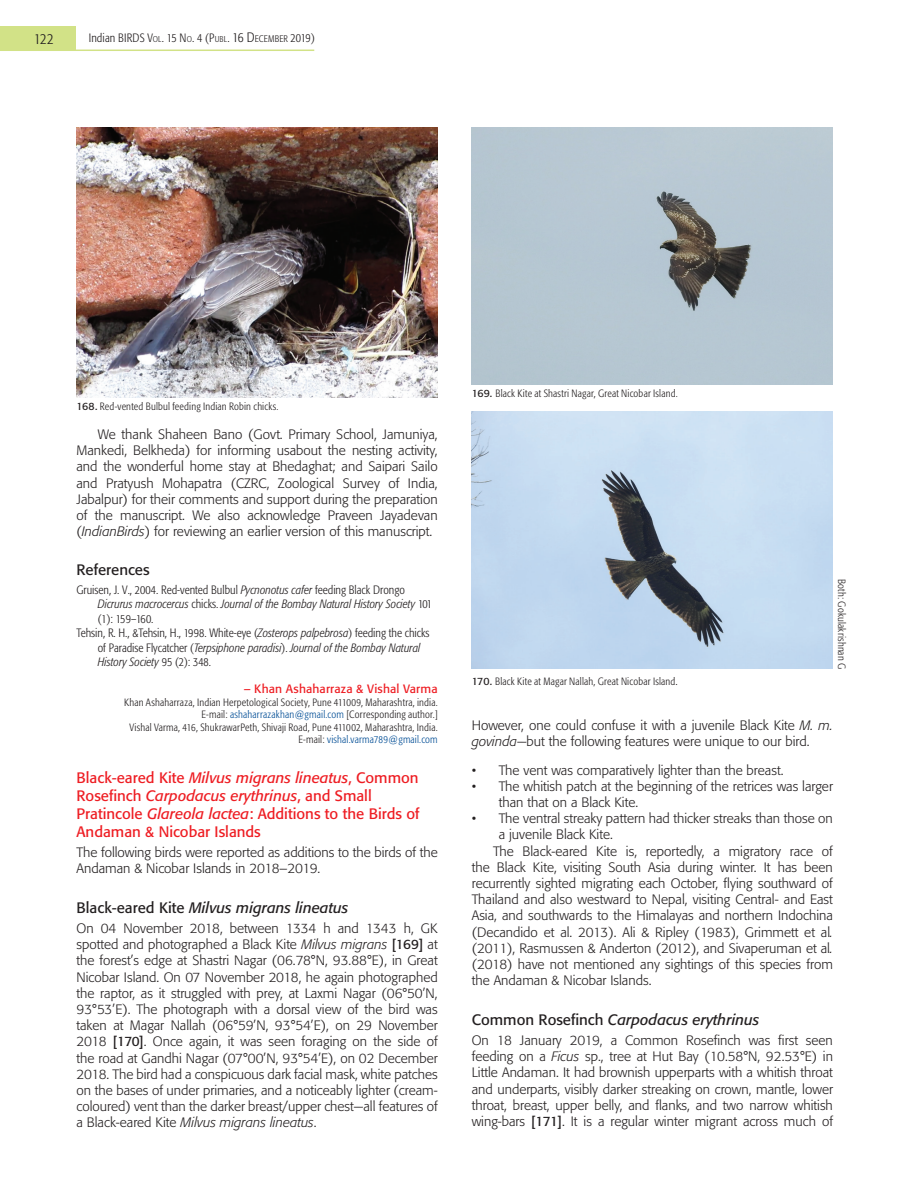
<style>
.page{position:relative;width:918px;height:1188px;background:#fff}
.page>*{position:absolute;margin:0;border:0;box-sizing:border-box;transform-origin:0 0}
.t1{font:15px/18px "Formata";color:#ee1d23}
.t2{font:italic 15px "Formata";color:#231f20}
.t3{font:15px "Formata";color:#231f20}
.t4{font:300 condensed 15px "Formata";color:#231f20}
.t5{font:300 13.5px/16.2px "Formata";color:#231f20;text-align:justify}
.t6{font:300 condensed 12px "Formata";color:#231f20}
.t7{font:italic 300 condensed 12px "Formata";color:#231f20}
.t8{font:300 condensed 12px "Formata";letter-spacing:-.03em;color:#231f20}
.t9{font:12px "Formata";letter-spacing:.015em;color:#ee1d23}
.t10{font:300 condensed 10.5px/12.6px "Formata";letter-spacing:.015em;color:#231f20;text-align:right}
.s1{font-size:8.4px}
.s2{font-size:13.5px}
.s3{font-size:9.45px}
.s4{font-weight:400;font-stretch:normal}
.s5{font-style:italic}
.s6{font-style:normal}
.s7{color:#014d95}
.s8{font-weight:400}
.s9{font-size:12px}
</style>
<div class="page">
<img style="left:77px;top:128px;width:361px;height:270px">
<div style="left:472px;top:128px;width:361px;height:256px;background:#b6c7d2"></div>
<img style="left:472px;top:412px;width:361px;height:256px">
<div style="left:0;top:26px;width:76px;height:24px;background:#d2e287"></div>
<hr style="left:0;top:50px;width:314px;height:1px;background:#d2e287">
<p class="t4" style="left:34px;top:30px;width:21px">122</p>
<p class="t6" style="left:89px;top:31px;width:42px">Indian Birds</p>
<p class="t8" style="left:148px;top:31px;width:169px">V<span class="s1">OL</span>. 15 N<span class="s1">O</span>. 4 (P<span class="s1">UBL</span>. <span class="s2">16 D</span><span class="s3">ECEMBER</span> 2019)</p>
<p class="t10" style="left:77px;top:400px;width:204px"><span class="s4">168.</span> Red-vented Bulbul feeding Indian Robin chicks.</p>
<p class="t5" style="left:77px;top:426px;width:363px;text-indent:21px">We thank Shaheen Bano (Govt. Primary School, Jamuniya, Mankedi, Belkheda) for informing usabout the nesting activity, and the wonderful home stay at Bhedaghat; and Saipari Sailo and Pratyush Mohapatra (CZRC, Zoological Survey of India, Jabalpur) for their comments and support during the preparation of the manuscript. We also acknowledge Praveen Jayadevan (<span class="s5">IndianBirds</span>) for reviewing an earlier version of this manuscript.</p>
<p class="t3" style="left:77px;top:561px;width:75px">References</p>
<p class="t6" style="left:77px;top:583px;width:330px">Gruisen, J. V., 2004. Red-vented Bulbul <span class="s5">Pycnonotus cafer</span> feeding Black Drongo</p>
<p class="t7" style="left:98px;top:597px;width:336px">Dicrurus macrocercus <span class="s6">chicks.</span> Journal of the Bombay Natural History Society <span class="s6">101</span></p>
<p class="t6" style="left:98px;top:612px;width:57px">(1): 159–160.</p>
<p class="t6" style="left:77px;top:626px;width:354px">Tehsin, R. H., &amp;Tehsin, H., 1998. White-eye (<span class="s5">Zosterops palpebrosa</span>) feeding the chicks</p>
<p class="t7" style="left:98px;top:641px;width:324px"><span class="s6">of Paradise Flycatcher (</span>Terpsiphone paradisi<span class="s6">).</span> Journal of the Bombay Natural</p>
<p class="t7" style="left:98px;top:655px;width:115px">History Society <span class="s6">95 (2): 348.</span></p>
<p class="t9" style="left:244px;top:682px;width:196px">– Khan Ashaharraza &amp; Vishal Varma</p>
<p class="t10" style="left:124px;top:696px;width:315px">Khan Ashaharraza, Indian Herpetological Society, Pune 411009, Maharashtra, india.<br>E-mail: <span class="s7">ashaharrazakhan@gmail.com</span> [Corresponding author.]<br>Vishal Varma, 416, ShukrawarPeth, Shivaji Road, Pune 411002, Maharashtra, India.<br>E-mail: <span class="s7">vishal.varma789@gmail.com</span></p>
<p class="t1" style="left:77px;top:768px;width:345px">Black-eared Kite <span class="s5">Milvus migrans lineatus</span>, Common Rosefinch <span class="s5">Carpodacus erythrinus</span>, and Small Pratincole <span class="s5">Glareola lactea</span>: Additions to the Birds of Andaman &amp; Nicobar Islands</p>
<p class="t5" style="left:77px;top:844px;width:363px">The following birds were reported as additions to the birds of the<br>Andaman &amp; Nicobar Islands in 2018–2019.</p>
<p class="t2" style="left:77px;top:898px;width:273px"><span class="s6">Black-eared Kite</span> Milvus migrans lineatus</p>
<p class="t5" style="left:77px;top:920px;width:363px">On 04 November 2018, between 1334 h and 1343 h, GK spotted and photographed a Black Kite <span class="s5">Milvus migrans</span> <span class="s8">[169]</span> at the forest’s edge at Shastri Nagar (06.78°N, 93.88°E), in Great Nicobar Island. On 07 November 2018, he again photographed the raptor, as it struggled with prey, at Laxmi Nagar (06°50’N, 93°53’E). The photograph with a dorsal view of the bird was taken at Magar Nallah (06°59’N, 93°54’E), on 29 November 2018 <span class="s8">[170]</span>. Once again, it was seen foraging on the side of the road at Gandhi Nagar (07°00’N, 93°54’E), on 02 December 2018. The bird had a conspicuous dark facial mask, white patches on the bases of under primaries, and a noticeably lighter (cream&shy;coloured) vent than the darker breast/upper chest—all features of a Black-eared Kite <span class="s5">Milvus migrans lineatus</span>.</p>
<p class="t10" style="left:472px;top:387px;width:207px"><span class="s4">169.</span> Black Kite at Shastri Nagar, Great Nicobar Island.</p>
<p class="t10" style="left:848px;top:579px;width:92px;rotate:90deg">Both: Gokulakrishnan G</p>
<p class="t10" style="left:472px;top:675px;width:207px"><span class="s4">170.</span> Black Kite at Magar Nallah, Great Nicobar Island<span class="s9">.</span></p>
<p class="t5" style="left:472px;top:717px;width:363px">However, one could confuse it with a juvenile Black Kite <span class="s5">M. m. govinda</span>—but the following features were unique to our bird.</p>
<p class="t5" style="left:472px;top:762px;width:313px">• The vent was comparatively lighter than the breast.</p>
<p class="t5" style="left:499px;top:778px;width:336px;text-indent:-27px">• The whitish patch at the beginning of the retrices was larger than that on a Black Kite.</p>
<p class="t5" style="left:472px;top:811px;width:363px">• The ventral streaky pattern had thicker streaks than those on</p>
<p class="t5" style="left:499px;top:827px;width:116px">a juvenile Black Kite.</p>
<p class="t5" style="left:493px;top:843px;width:341px">The Black-eared Kite is, reportedly, a migratory race of</p>
<p class="t5" style="left:472px;top:859px;width:363px">the Black Kite, visiting South Asia during winter. It has been</p>
<p class="t5" style="left:472px;top:875px;width:363px">recurrently sighted migrating each October, flying southward of</p>
<p class="t5" style="left:472px;top:892px;width:363px">Thailand and also westward to Nepal, visiting Central- and East</p>
<p class="t5" style="left:472px;top:908px;width:363px">Asia, and southwards to the Himalayas and northern Indochina</p>
<p class="t5" style="left:472px;top:924px;width:363px">(Decandido et al. 2013). Ali &amp; Ripley (1983), Grimmett et al<span class="s5">.</span></p>
<p class="t5" style="left:472px;top:940px;width:363px">(2011), Rasmussen &amp; Anderton (2012), and Sivaperuman et al<span class="s5">.</span></p>
<p class="t5" style="left:472px;top:956px;width:363px">(2018) have not mentioned any sightings of this species from</p>
<p class="t5" style="left:472px;top:973px;width:181px">the Andaman &amp; Nicobar Islands.</p>
<p class="t2" style="left:472px;top:1010px;width:289px"><span class="s6">Common Rosefinch</span> Carpodacus erythrinus</p>
<p class="t5" style="left:472px;top:1032px;width:363px">On 18 January 2019, a Common Rosefinch was first seen feeding on a <span class="s5">Ficus</span> sp., tree at Hut Bay (10.58°N, 92.53°E) in Little Andaman. It had brownish upperparts with a whitish throat and underparts, visibly darker streaking on crown, mantle, lower throat, breast, upper belly, and flanks, and two narrow whitish wing-bars <span class="s8">[171]</span>. It is a regular winter migrant across much of</p>
</div>
